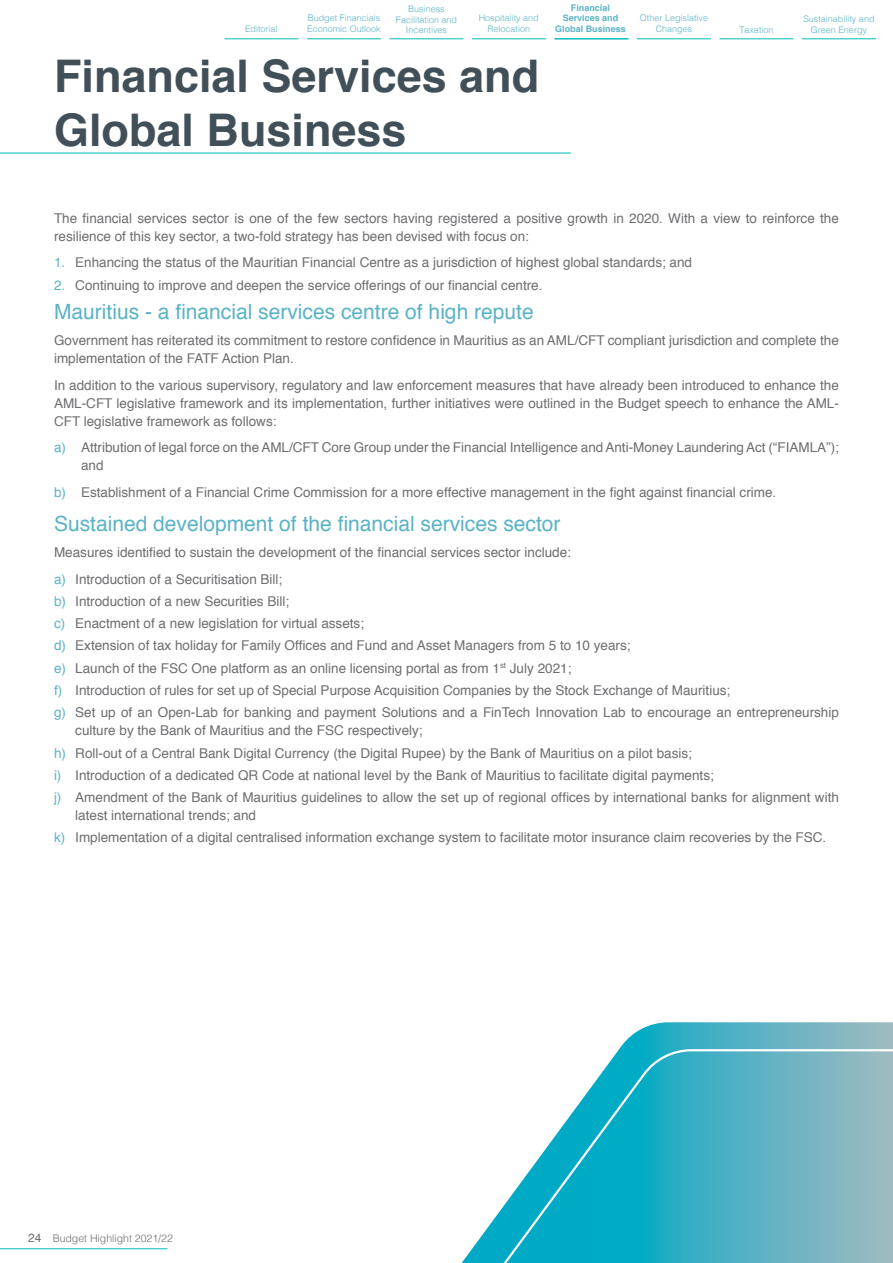
<style>
.page{position:relative;width:893px;height:1263px;background:#fff}
.page>*{position:absolute;margin:0;border:0;box-sizing:border-box;transform-origin:0 0}
.t1{font:700 45px/54px "Helvetica";color:#415058}
.t2{font:21px "Helvetica";color:#5ab3c5}
.t3{font:13.5px/22.2px "Helvetica";color:#6d6e71}
.t4{font:300 10.5px "Helvetica";color:#6d6e71}
.t5{font:300 9px/10.8px "Helvetica";color:#5ab3c5;text-align:center}
.t6{font:700 9px/10.8px "Helvetica";color:#5ab3c5;text-align:center}
.s1{color:#5ab3c5}
.s2{font-weight:400;font-size:12px}
</style>
<div class="page">
<hr style="left:0;top:1248px;width:168px;height:1px;background:#02bbb9">
<hr style="left:225px;top:39px;width:73px;height:1px;background:#02bbb9">
<hr style="left:307px;top:39px;width:74px;height:1px;background:#02bbb9">
<hr style="left:389px;top:39px;width:74px;height:1px;background:#02bbb9">
<hr style="left:472px;top:39px;width:74px;height:1px;background:#02bbb9">
<hr style="left:554px;top:39px;width:74px;height:1px;background:#02bbb9">
<hr style="left:637px;top:39px;width:74px;height:1px;background:#02bbb9">
<hr style="left:719px;top:39px;width:74px;height:1px;background:#02bbb9">
<hr style="left:802px;top:39px;width:74px;height:1px;background:#02bbb9">
<hr style="left:0;top:153px;width:571px;height:1px;background:#02bbb9">
<svg style="left:462px;top:1022px;width:431px;height:241px"></svg>
<svg style="left:476px;top:1049px;width:417px;height:214px"></svg>
<p class="t6" style="left:555px;top:2px;width:72px">Financial<br>Services and<br>Global Business</p>
<p class="t5" style="left:245px;top:23px;width:34px">Editorial</p>
<p class="t5" style="left:307px;top:12px;width:75px;text-align:left">Budget Financials<br>Economic Outlook</p>
<p class="t5" style="left:396px;top:3px;width:63px">Business<br>Facilitation and<br>Incentives</p>
<p class="t5" style="left:479px;top:12px;width:62px">Hospitality and<br>Relocation</p>
<p class="t5" style="left:640px;top:12px;width:70px">Other Legislative<br>Changes</p>
<p class="t5" style="left:739px;top:24px;width:36px">Taxation</p>
<p class="t5" style="left:803px;top:13px;width:73px">Sustainability and<br>Green Energy</p>
<h1 class="t1" style="left:54px;top:50px;width:487px">Financial Services and<br>Global Business</h1>
<p class="t3" style="left:54px;top:209px;width:786px;line-height:18px">The financial services sector is one of the few sectors having registered a positive growth in 2020. With a view to reinforce the resilience of this key sector, a two-fold strategy has been devised with focus on:</p>
<p class="t3" style="left:54px;top:252px;width:640px"><span class="s1">1.</span> Enhancing the status of the Mauritian Financial Centre as a jurisdiction of highest global standards; and</p>
<p class="t3" style="left:54px;top:274px;width:490px"><span class="s1">2.</span> Continuing to improve and deepen the service offerings of our financial centre.</p>
<h2 class="t2" style="left:54px;top:295px;width:481px">Mauritius - a financial services centre of high repute</h2>
<p class="t3" style="left:54px;top:332px;width:786px;line-height:18px">Government has reiterated its commitment to restore confidence in Mauritius as an AML/CFT compliant jurisdiction and complete the implementation of the FATF Action Plan.</p>
<p class="t3" style="left:54px;top:377px;width:786px;line-height:18px;text-align:justify">In addition to the various supervisory, regulatory and law enforcement measures that have already been introduced to enhance the AML-CFT legislative framework and its implementation, further initiatives were outlined in the Budget speech to enhance the AML-CFT legislative framework as follows:</p>
<p class="t3" style="left:81px;top:439px;width:759px;line-height:18px;text-indent:-27px"><span class="s1">a)</span> Attribution of legal force on the AML/CFT Core Group under the Financial Intelligence and Anti-Money Laundering Act (“FIAMLA”); and</p>
<p class="t3" style="left:54px;top:481px;width:724px"><span class="s1">b)</span> Establishment of a Financial Crime Commission for a more effective management in the fight against financial crime.</p>
<h2 class="t2" style="left:54px;top:507px;width:508px">Sustained development of the financial services sector</h2>
<p class="t3" style="left:54px;top:540px;width:518px;line-height:26.5px">Measures identified to sustain the development of the financial services sector include: <span class="s1">a)</span> Introduction of a Securitisation Bill;</p>
<p class="t3" style="left:54px;top:590px;width:786px"><span class="s1">b)</span> Introduction of a new Securities Bill;<br><span class="s1">c)</span> Enactment of a new legislation for virtual assets;<br><span class="s1">d)</span> Extension of tax holiday for Family Offices and Fund and Asset Managers from 5 to 10 years;<br><span class="s1">e)</span> Launch of the FSC One platform as an online licensing portal as from 1<sup>st</sup> July 2021;<br><span class="s1">f)</span> Introduction of rules for set up of Special Purpose Acquisition Companies by the Stock Exchange of Mauritius;<br><span class="s1">g)</span> Set up of an Open-Lab for banking and payment Solutions and a FinTech Innovation Lab to encourage an entrepreneurship</p>
<p class="t3" style="left:54px;top:720px;width:786px;text-indent:21px">culture by the Bank of Mauritius and the FSC respectively;<br><span class="s1">h)</span> Roll-out of a Central Bank Digital Currency (the Digital Rupee) by the Bank of Mauritius on a pilot basis;<br><span class="s1">i)</span> Introduction of a dedicated QR Code at national level by the Bank of Mauritius to facilitate digital payments;<br><span class="s1">j)</span> Amendment of the Bank of Mauritius guidelines to allow the set up of regional offices by international banks for alignment with</p>
<p class="t3" style="left:54px;top:804px;width:774px;text-indent:21px">latest international trends; and<br><span class="s1">k)</span> Implementation of a digital centralised information exchange system to facilitate motor insurance claim recoveries by the FSC.</p>
<p class="t4" style="left:28px;top:1229px;width:146px"><span class="s2">24</span> Budget Highlight 2021/22</p>
</div>
